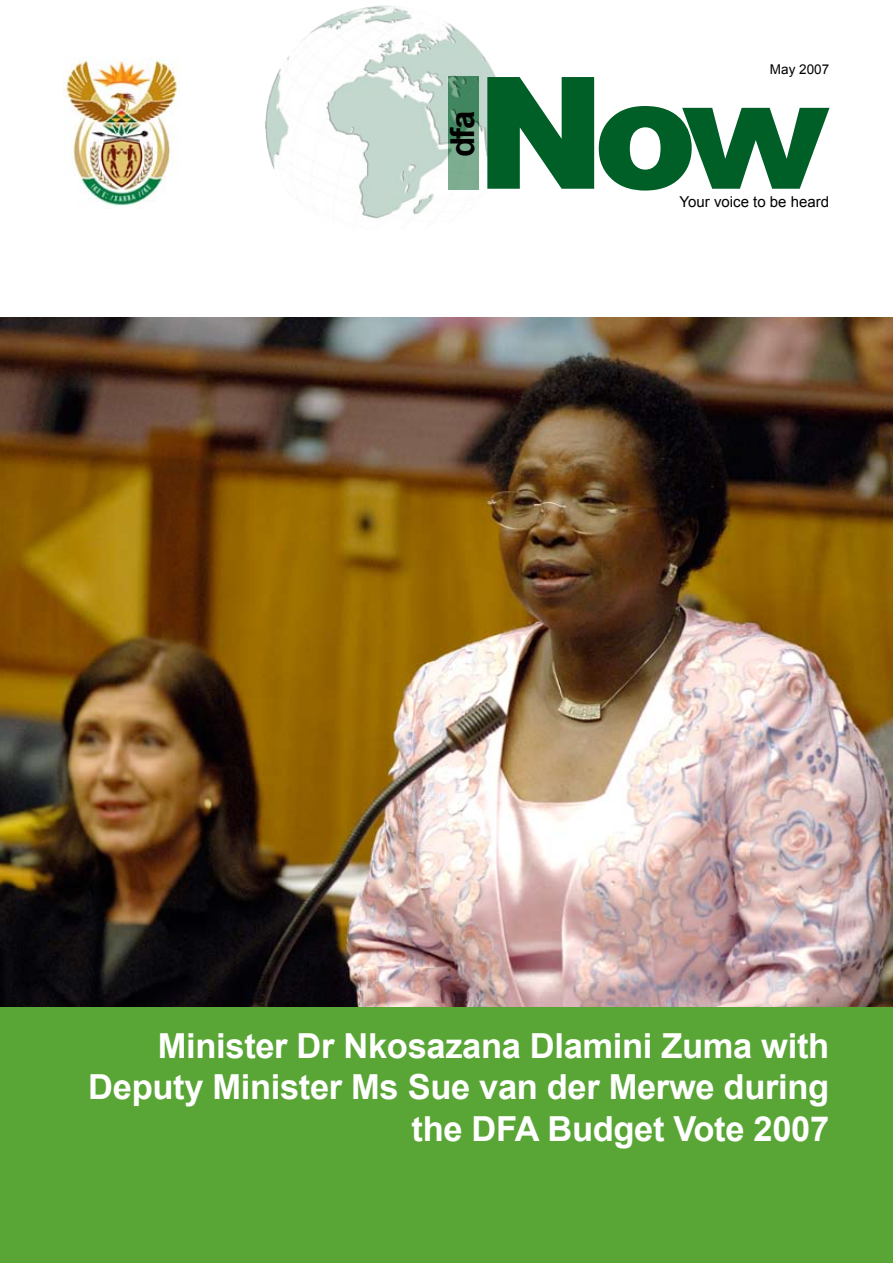
<style>
.page{position:relative;width:893px;height:1263px;background:#fff}
.page>*{position:absolute;margin:0;border:0;box-sizing:border-box;transform-origin:0 0}
.t1{font:900 156px "Arial";color:#005e27}
.t2{font:700 34.5px/41.4px "Arial";letter-spacing:-.01em;color:#fff;text-align:right}
.t3{font:700 33px "Arial";color:#000}
.t4{font:15px "Arial";color:#000}
.t5{font:13.5px "Arial";color:#000}
</style>
<div class="page">
<img style="left:266px;top:6px;width:240px;height:213px">
<img style="left:64px;top:57px;width:116px;height:149px">
<div style="left:0;top:837px;width:893px;height:426px;background:#59a636"></div>
<img style="left:0;top:317px;width:893px;height:689px">
<p class="t3" style="left:444px;top:157px;width:48px;rotate:-90deg">dfa</p>
<p class="t5" style="left:770px;top:61px;width:61px">May 2007</p>
<h1 class="t1" style="left:476px;top:46px;width:355px">Now</h1>
<p class="t4" style="left:680px;top:193px;width:151px">Your voice to be heard</p>
<p class="t2" style="left:88px;top:1025px;width:742px">Minister Dr Nkosazana Dlamini Zuma with<br>Deputy Minister Ms Sue van der Merwe during the DFA Budget Vote 2007</p>
</div>
